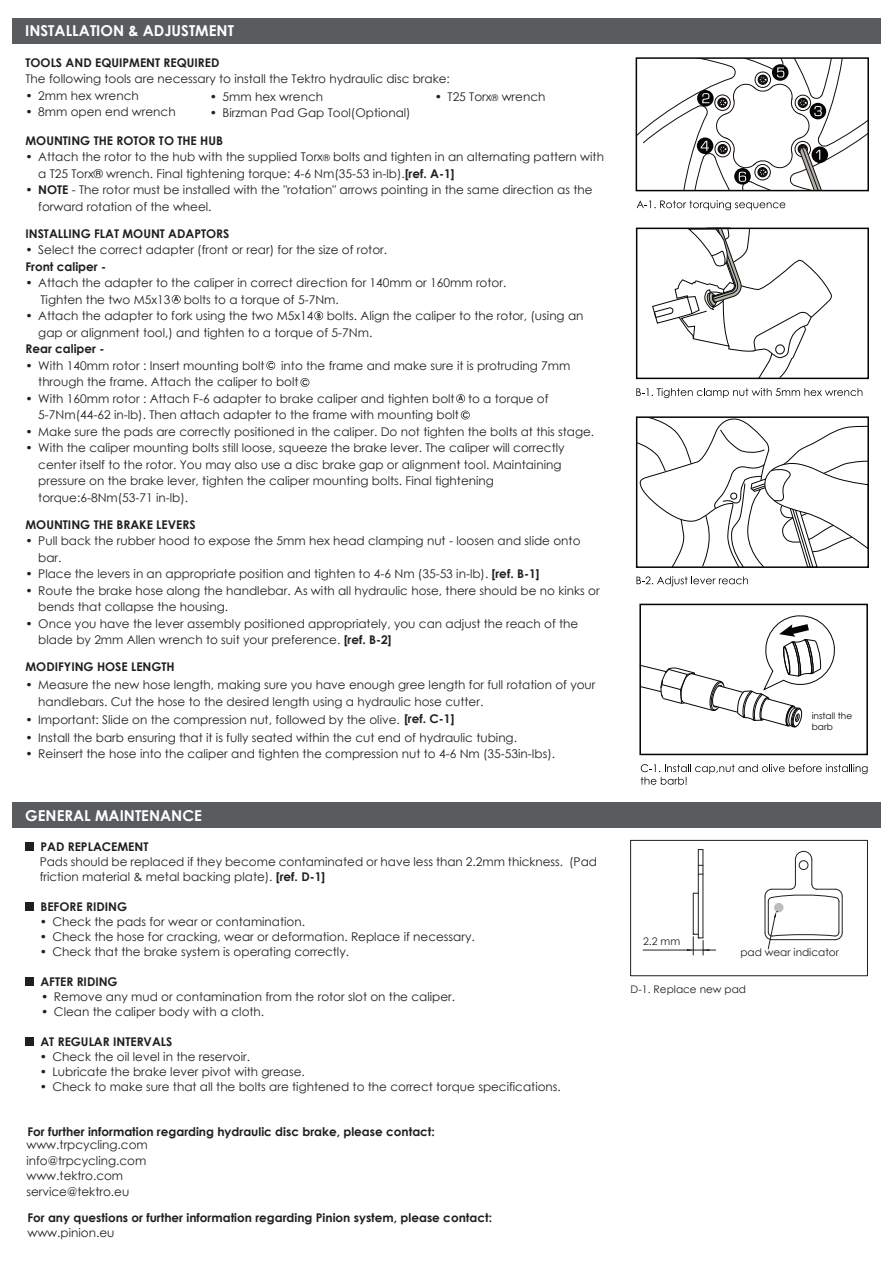
<style>
.page{position:relative;width:893px;height:1263px;background:#fff}
.page>*{position:absolute;margin:0;border:0;box-sizing:border-box;transform-origin:0 0}
.t1{font:700 15px "Century Gothic";color:#fff}
.t2{font:12px/16.5px "Century Gothic";color:#231f20}
.t3{font:700 12px "Century Gothic";color:#231f20}
.t4{font:10.5px "Century Gothic";color:#231f20}
.t5{font:9px/10.8px "Century Gothic";color:#050504}
.s1{font-size:9px}
.s2{font-weight:700}
</style>
<div class="page">
<div style="left:26px;top:842px;width:8px;height:9px;background:#231f20"></div>
<div style="left:26px;top:902px;width:8px;height:9px;background:#231f20"></div>
<div style="left:26px;top:977px;width:8px;height:9px;background:#231f20"></div>
<div style="left:26px;top:1037px;width:8px;height:9px;background:#231f20"></div>
<div style="left:630px;top:840px;width:238px;height:136px;border:1px solid #231f20"></div>
<hr style="left:768px;top:901px;width:1px;height:31px;background:#231f20">
<hr style="left:765px;top:896px;width:1px;height:37px;background:#231f20">
<hr style="left:838px;top:901px;width:1px;height:31px;background:#231f20">
<hr style="left:842px;top:896px;width:1px;height:37px;background:#231f20">
<svg style="left:764px;top:851px;width:79px;height:51px"></svg>
<div style="left:774px;top:903px;width:9px;height:9px;background:#bcbdc0;border-radius:50%"></div>
<hr style="left:693px;top:893px;width:1px;height:41px;background:#231f20">
<hr style="left:703px;top:849px;width:1px;height:89px;background:#231f20">
<hr style="left:698px;top:849px;width:1px;height:89px;background:#231f20">
<svg style="left:687px;top:934px;width:22px;height:21px"></svg>
<svg style="left:764px;top:911px;width:79px;height:39px"></svg>
<hr style="left:643px;top:950px;width:73px;height:1px;background:#231f20">
<div style="left:12px;top:18px;width:869px;height:25px;background:#595c5f"></div>
<div style="left:12px;top:802px;width:869px;height:26px;background:#595c5f"></div>
<svg style="left:266px;top:361px;width:9px;height:9px"></svg>
<svg style="left:300px;top:378px;width:9px;height:9px"></svg>
<svg style="left:461px;top:411px;width:9px;height:8px"></svg>
<svg style="left:172px;top:295px;width:9px;height:9px"></svg>
<svg style="left:456px;top:394px;width:9px;height:9px"></svg>
<svg style="left:314px;top:311px;width:9px;height:9px"></svg>
<svg style="left:637px;top:200px;width:148px;height:10px"></svg>
<svg style="left:636px;top:388px;width:226px;height:10px"></svg>
<svg style="left:636px;top:576px;width:112px;height:10px"></svg>
<div style="left:639px;top:604px;width:229px;height:151px;border:2px solid #050504"></div>
<svg style="left:641px;top:764px;width:226px;height:21px"></svg>
<svg style="left:639px;top:60px;width:227px;height:128px"></svg>
<div style="left:636px;top:57px;width:233px;height:134px;border:2px solid #050504"></div>
<div style="left:636px;top:228px;width:233px;height:151px;border:2px solid #050504"></div>
<svg style="left:652px;top:227px;width:181px;height:152px"></svg>
<svg style="left:639px;top:613px;width:196px;height:132px"></svg>
<svg style="left:637px;top:417px;width:231px;height:151px"></svg>
<div style="left:730px;top:493px;width:7px;height:6px;border:1px solid #050504;border-radius:50%"></div>
<p class="t1" style="left:25px;top:20px;width:210px">INSTALLATION &amp; ADJUSTMENT</p>
<p class="t3" style="left:26px;top:53px;width:195px">TOOLS AND EQUIPMENT REQUIRED</p>
<p class="t2" style="left:26px;top:70px;width:426px">The following tools are necessary to install the Tektro hydraulic disc brake:</p>
<p class="t2" style="left:26px;top:87px;width:115px">• 2mm hex wrench</p>
<p class="t2" style="left:26px;top:103px;width:152px">• 8mm open end wrench</p>
<p class="t2" style="left:435px;top:88px;width:112px">• T25 Torx<span class="s1">®</span> wrench</p>
<p class="t2" style="left:210px;top:88px;width:115px">• 5mm hex wrench</p>
<p class="t2" style="left:210px;top:105px;width:202px">• Birzman Pad Gap Tool(Optional)</p>
<p class="t3" style="left:26px;top:131px;width:199px">MOUNTING THE ROTOR TO THE HUB</p>
<p class="t2" style="left:38px;top:148px;width:567px;text-indent:-13px">• Attach the rotor to the hub with the supplied Torx<span class="s1">®</span> bolts and tighten in an alternating pattern with a T25 Torx® wrench. Final tightening torque: 4-6 Nm(35-53 in-lb).<span class="s2">[ref. A-1]</span></p>
<p class="t2" style="left:38px;top:181px;width:556px;text-indent:-13px"><span class="s2">• NOTE</span> - The rotor must be installed with the "rotation" arrows pointing in the same direction as the forward rotation of the wheel.</p>
<p class="t3" style="left:26px;top:224px;width:205px">INSTALLING FLAT MOUNT ADAPTORS</p>
<p class="t2" style="left:26px;top:241px;width:363px">• Select the correct adapter (front or rear) for the size of rotor.</p>
<p class="t3" style="left:26px;top:257px;width:82px">Front caliper -</p>
<p class="t2" style="left:41px;top:274px;width:467px;text-indent:-15px">• Attach the adapter to the caliper in correct direction for 140mm or 160mm rotor.<br>Tighten the two M5x13 bolts to a torque of 5-7Nm.</p>
<p class="t2" style="left:38px;top:307px;width:547px;text-indent:-13px">• Attach the adapter to fork using the two M5x14 bolts. Align the caliper to the rotor, (using an gap or alignment tool,) and tighten to a torque of 5-7Nm.</p>
<p class="t3" style="left:26px;top:340px;width:80px">Rear caliper -</p>
<p class="t2" style="left:26px;top:357px;width:241px">• With 140mm rotor : Insert mounting bolt</p>
<p class="t2" style="left:38px;top:357px;width:534px;text-indent:243px">into the frame and make sure it is protruding 7mm through the frame. Attach the caliper to bolt</p>
<p class="t2" style="left:38px;top:390px;width:512px;text-indent:-13px">• With 160mm rotor : Attach F-6 adapter to brake caliper and tighten bolt to a torque of<br>5-7Nm(44-62 in-lb). Then attach adapter to the frame with mounting bolt</p>
<p class="t2" style="left:26px;top:423px;width:570px">• Make sure the pads are correctly positioned in the caliper. Do not tighten the bolts at this stage.</p>
<p class="t2" style="left:38px;top:439px;width:528px;text-indent:-13px">• With the caliper mounting bolts still loose, squeeze the brake lever. The caliper will correctly center itself to the rotor. You may also use a disc brake gap or alignment tool. Maintaining pressure on the brake lever, tighten the caliper mounting bolts. Final tightening torque:6-8Nm(53-71 in-lb).</p>
<p class="t3" style="left:26px;top:515px;width:172px">MOUNTING THE BRAKE LEVERS</p>
<p class="t2" style="left:38px;top:532px;width:544px;text-indent:-13px">• Pull back the rubber hood to expose the 5mm hex head clamping nut - loosen and slide onto bar.</p>
<p class="t2" style="left:26px;top:565px;width:516px">• Place the levers in an appropriate position and tighten to 4-6 Nm (35-53 in-lb). <span class="s2">[ref. B-1]</span></p>
<p class="t2" style="left:38px;top:582px;width:563px;text-indent:-13px">• Route the brake hose along the handlebar. As with all hydraulic hose, there should be no kinks or bends that collapse the housing.</p>
<p class="t2" style="left:38px;top:615px;width:542px;text-indent:-13px">• Once you have the lever assembly positioned appropriately, you can adjust the reach of the blade by 2mm Allen wrench to suit your preference. <span class="s2">[ref. B-2]</span></p>
<p class="t3" style="left:26px;top:658px;width:151px">MODIFYING HOSE LENGTH</p>
<p class="t2" style="left:38px;top:676px;width:559px;text-indent:-13px">• Measure the new hose length, making sure you have enough gree length for full rotation of your handlebars. Cut the hose to the desired length using a hydraulic hose cutter.</p>
<p class="t2" style="left:26px;top:711px;width:430px">• Important: Slide on the compression nut, followed by the olive. <span class="s2">[ref. C-1]</span></p>
<p class="t2" style="left:26px;top:729px;width:493px">• Install the barb ensuring that it is fully seated within the cut end of hydraulic tubing.</p>
<p class="t2" style="left:26px;top:745px;width:531px">• Reinsert the hose into the caliper and tighten the compression nut to 4-6 Nm (35-53in-Ibs).</p>
<p class="t1" style="left:25px;top:804px;width:178px">GENERAL MAINTENANCE</p>
<p class="t3" style="left:40px;top:837px;width:109px">PAD REPLACEMENT</p>
<p class="t2" style="left:40px;top:854px;width:559px;line-height:15px">Pads should be replaced if they become contaminated or have less than 2.2mm thickness. (Pad friction material &amp; metal backing plate). <span class="s2">[ref. D-1]</span></p>
<p class="t3" style="left:40px;top:897px;width:88px">BEFORE RIDING</p>
<p class="t2" style="left:40px;top:913px;width:267px">• Check the pads for wear or contamination.</p>
<p class="t2" style="left:40px;top:928px;width:437px">• Check the hose for cracking, wear or deformation. Replace if necessary.</p>
<p class="t2" style="left:40px;top:943px;width:311px">• Check that the brake system is operating correctly.</p>
<p class="t3" style="left:40px;top:972px;width:79px">AFTER RIDING</p>
<p class="t2" style="left:41px;top:988px;width:415px">• Remove any mud or contamination from the rotor slot on the caliper.</p>
<p class="t2" style="left:41px;top:1003px;width:225px">• Clean the caliper body with a cloth.</p>
<p class="t3" style="left:40px;top:1032px;width:133px">AT REGULAR INTERVALS</p>
<p class="t2" style="left:40px;top:1048px;width:212px">• Check the oil level in the reservoir.</p>
<p class="t2" style="left:40px;top:1063px;width:267px">• Lubricate the brake lever pivot with grease.</p>
<p class="t2" style="left:40px;top:1078px;width:523px">• Check to make sure that all the bolts are tightened to the correct torque specifications.</p>
<p class="t3" style="left:27px;top:1122px;width:409px">For further information regarding hydraulic disc brake, please contact:</p>
<p class="t2" style="left:26px;top:1168px;width:98px">www.tektro.com</p>
<p class="t2" style="left:26px;top:1136px;width:123px">www.trpcycling.com</p>
<p class="t2" style="left:26px;top:1152px;width:121px">info@trpcycling.com</p>
<p class="t2" style="left:26px;top:1183px;width:104px">service@tektro.eu</p>
<p class="t3" style="left:27px;top:1208px;width:466px">For any questions or further information regarding Pinion system, please contact:</p>
<p class="t2" style="left:27px;top:1224px;width:89px">www.pinion.eu</p>
<p class="t5" style="left:812px;top:710px;width:42px">install the barb</p>
<p class="t4" style="left:643px;top:934px;width:39px">2.2 mm</p>
<p class="t4" style="left:740px;top:945px;width:100px">pad wear indicator</p>
<p class="t4" style="left:631px;top:982px;width:117px">D-1. Replace new pad</p>
</div>
